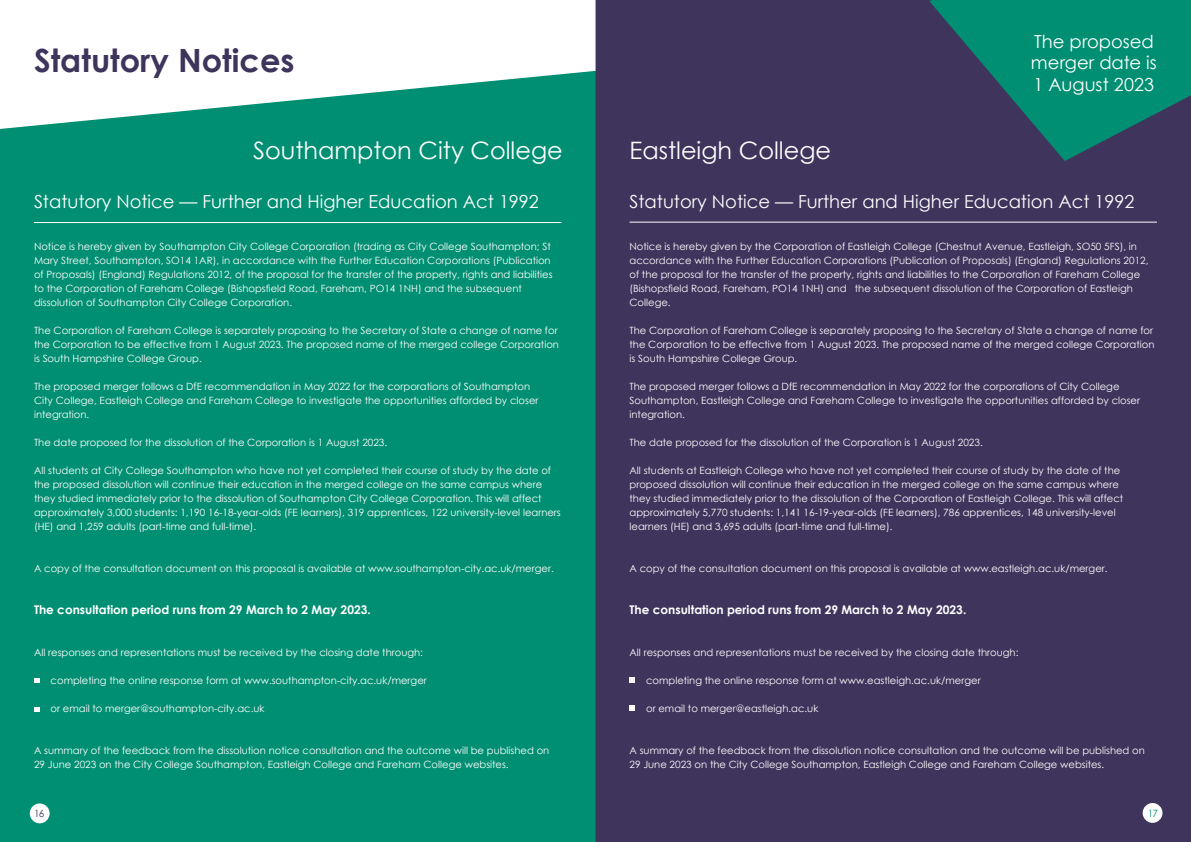
<style>
.page{position:relative;width:1191px;height:842px;background:#fff}
.page>*{position:absolute;margin:0;border:0;box-sizing:border-box;transform-origin:0 0}
.t1{font:700 32px "Century Gothic";color:#3e345c}
.t2{font:24px "Century Gothic";color:#fff}
.t3{font:18px/21.6px "Century Gothic";color:#fff}
.t4{font:700 12px "Century Gothic";color:#fff}
.t5{font:10px/14px "Century Gothic";color:#fff}
.t6{font:10px "Century Gothic";color:#008f72}
.t7{font:10px "Century Gothic";color:#3e345c}
</style>
<div class="page">
<div style="left:595px;top:0;width:596px;height:842px;background:#3e345c"></div>
<div style="left:1142px;top:803px;width:20px;height:20px;background:#fff;border-radius:50%"></div>
<svg style="left:929px;top:0;width:262px;height:161px"></svg>
<hr style="left:629px;top:222px;width:528px;height:1px;background:#fff">
<div style="left:2px;top:2px;width:592px;height:838px;background:#008f72"></div>
<svg style="left:0;top:2px;width:595px;height:127px;fill:#fff"></svg>
<div style="left:30px;top:803px;width:20px;height:20px;background:#fff;border-radius:50%"></div>
<svg style="left:34px;top:679px;width:6px;height:4px"></svg>
<svg style="left:34px;top:707px;width:6px;height:4px"></svg>
<hr style="left:34px;top:222px;width:527px;height:1px;background:#fff">
<svg style="left:629px;top:677px;width:6px;height:6px"></svg>
<svg style="left:629px;top:705px;width:6px;height:6px"></svg>
<h1 class="t1" style="left:34px;top:36px;width:262px">Statutory Notices</h1>
<h2 class="t2" style="left:253px;top:134px;width:311px">Southampton City College</h2>
<h3 class="t3" style="left:34px;top:190px;width:506px">Statutory Notice — Further and Higher Education Act 1992</h3>
<p class="t5" style="left:34px;top:239px;width:520px">Notice is hereby given by Southampton City College Corporation (trading as City College Southampton; St Mary Street, Southampton, SO14 1AR), in accordance with the Further Education Corporations (Publication of Proposals) (England) Regulations 2012, of the proposal for the transfer of the property, rights and liabilities to the Corporation of Fareham College (Bishopsfield Road, Fareham, PO14 1NH) and the subsequent dissolution of Southampton City College Corporation.</p>
<p class="t5" style="left:34px;top:323px;width:526px">The Corporation of Fareham College is separately proposing to the Secretary of State a change of name for the Corporation to be effective from 1 August 2023. The proposed name of the merged college Corporation is South Hampshire College Group.</p>
<p class="t5" style="left:34px;top:379px;width:506px">The proposed merger follows a DfE recommendation in May 2022 for the corporations of Southampton<br>City College, Eastleigh College and Fareham College to investigate the opportunities afforded by closer integration.</p>
<p class="t5" style="left:34px;top:435px;width:355px">The date proposed for the dissolution of the Corporation is 1 August 2023.</p>
<p class="t5" style="left:34px;top:463px;width:528px">All students at City College Southampton who have not yet completed their course of study by the date of the proposed dissolution will continue their education in the merged college on the same campus where they studied immediately prior to the dissolution of Southampton City College Corporation. This will affect approximately 3,000 students: 1,190 16-18-year-olds (FE learners), 319 apprentices, 122 university-level learners (HE) and 1,259 adults (part-time and full-time).</p>
<p class="t5" style="left:34px;top:561px;width:521px">A copy of the consultation document on this proposal is available at www.southampton-city.ac.uk/merger.</p>
<p class="t4" style="left:34px;top:600px;width:338px">The consultation period runs from 29 March to 2 May 2023.</p>
<p class="t5" style="left:34px;top:645px;width:390px">All responses and representations must be received by the closing date through:</p>
<p class="t5" style="left:51px;top:673px;width:378px">completing the online response form at www.southampton-city.ac.uk/merger</p>
<p class="t5" style="left:51px;top:701px;width:215px">or email to merger@southampton-city.ac.uk</p>
<p class="t5" style="left:34px;top:743px;width:517px">A summary of the feedback from the dissolution notice consultation and the outcome will be published on<br>29 June 2023 on the City College Southampton, Eastleigh College and Fareham College websites.</p>
<p class="t7" style="left:34px;top:806px;width:12px">16</p>
<h2 class="t2" style="left:629px;top:134px;width:203px">Eastleigh College</h2>
<h3 class="t3" style="left:1031px;top:30px;width:127px">The proposed merger date is<br>1 August 2023</h3>
<h3 class="t3" style="left:629px;top:191px;width:506px">Statutory Notice — Further and Higher Education Act 1992</h3>
<p class="t5" style="left:629px;top:239px;width:520px">Notice is hereby given by the Corporation of Eastleigh College (Chestnut Avenue, Eastleigh, SO50 5FS), in accordance with the Further Education Corporations (Publication of Proposals) (England) Regulations 2012, of the proposal for the transfer of the property, rights and liabilities to the Corporation of Fareham College (Bishopsfield Road, Fareham, PO14 1NH) and the subsequent dissolution of the Corporation of Eastleigh College.</p>
<p class="t5" style="left:629px;top:323px;width:526px">The Corporation of Fareham College is separately proposing to the Secretary of State a change of name for the Corporation to be effective from 1 August 2023. The proposed name of the merged college Corporation is South Hampshire College Group.</p>
<p class="t5" style="left:629px;top:379px;width:512px">The proposed merger follows a DfE recommendation in May 2022 for the corporations of City College<br>Southampton, Eastleigh College and Fareham College to investigate the opportunities afforded by closer integration.</p>
<p class="t5" style="left:629px;top:435px;width:355px">The date proposed for the dissolution of the Corporation is 1 August 2023.</p>
<p class="t5" style="left:629px;top:463px;width:495px">All students at Eastleigh College who have not yet completed their course of study by the date of the proposed dissolution will continue their education in the merged college on the same campus where they studied immediately prior to the dissolution of the Corporation of Eastleigh College. This will affect approximately 5,770 students: 1,141 16-19-year-olds (FE learners), 786 apprentices, 148 university-level learners (HE) and 3,695 adults (part-time and full-time).</p>
<p class="t5" style="left:629px;top:561px;width:479px">A copy of the consultation document on this proposal is available at www.eastleigh.ac.uk/merger.</p>
<p class="t4" style="left:629px;top:601px;width:338px">The consultation period runs from 29 March to 2 May 2023.</p>
<p class="t5" style="left:629px;top:645px;width:390px">All responses and representations must be received by the closing date through:</p>
<p class="t5" style="left:646px;top:673px;width:336px">completing the online response form at www.eastleigh.ac.uk/merger</p>
<p class="t5" style="left:646px;top:701px;width:174px">or email to merger@eastleigh.ac.uk</p>
<p class="t5" style="left:629px;top:743px;width:517px">A summary of the feedback from the dissolution notice consultation and the outcome will be published on<br>29 June 2023 on the City College Southampton, Eastleigh College and Fareham College websites.</p>
<p class="t6" style="left:1147px;top:806px;width:12px">17</p>
</div>
